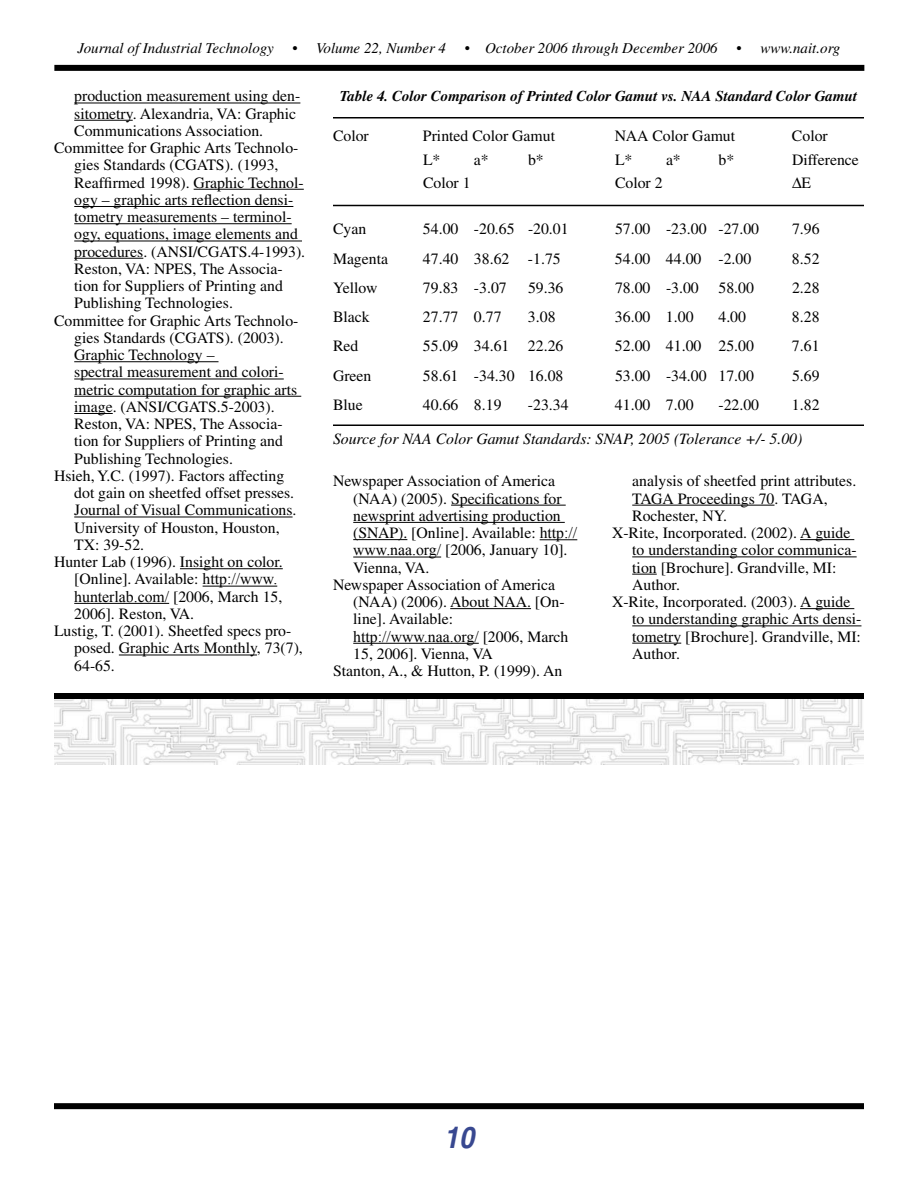
<style>
.page{position:relative;width:918px;height:1188px;background:#fff}
.page>*{position:absolute;margin:0;border:0;box-sizing:border-box;transform-origin:0 0}
.t1{font:italic 700 30px "Helvetica";color:#384890;scale:.9 1}
.REFERENCES{font:15.75px/17.2px "Times";color:#000}
.BODYTEXT{font:15.75px "Times";color:#000}
.BODYTEXT-2{font:italic 15.75px "Times";color:#000}
.t2{font:italic 15px "Times";color:#000}
.t3{font:italic 700 15px "Times";color:#000}
.s1{font-family:"Times New Roman"}
</style>
<div class="page">
<div style="left:54px;top:65px;width:810px;height:6px;background:#000"></div>
<div style="left:54px;top:1103px;width:810px;height:6px;background:#000"></div>
<hr style="left:74px;top:103px;width:226px;height:1px;background:#000">
<hr style="left:74px;top:120px;width:59px;height:1px;background:#000">
<hr style="left:194px;top:189px;width:110px;height:1px;background:#000">
<hr style="left:74px;top:206px;width:219px;height:1px;background:#000">
<hr style="left:74px;top:223px;width:218px;height:1px;background:#000">
<hr style="left:74px;top:241px;width:228px;height:1px;background:#000">
<hr style="left:74px;top:258px;width:69px;height:1px;background:#000">
<hr style="left:74px;top:361px;width:145px;height:1px;background:#000">
<hr style="left:74px;top:379px;width:210px;height:1px;background:#000">
<hr style="left:74px;top:396px;width:227px;height:1px;background:#000">
<hr style="left:74px;top:413px;width:39px;height:1px;background:#000">
<hr style="left:74px;top:517px;width:219px;height:1px;background:#000">
<hr style="left:180px;top:568px;width:103px;height:1px;background:#000">
<hr style="left:203px;top:586px;width:74px;height:1px;background:#000">
<hr style="left:74px;top:603px;width:95px;height:1px;background:#000">
<hr style="left:119px;top:655px;width:138px;height:1px;background:#000">
<hr style="left:333px;top:205px;width:531px;height:1px;background:#000">
<hr style="left:333px;top:117px;width:531px;height:2px;background:#000">
<hr style="left:333px;top:425px;width:531px;height:1px;background:#000">
<hr style="left:451px;top:505px;width:115px;height:1px;background:#000">
<hr style="left:353px;top:522px;width:212px;height:1px;background:#000">
<hr style="left:353px;top:539px;width:54px;height:1px;background:#000">
<hr style="left:540px;top:539px;width:37px;height:1px;background:#000">
<hr style="left:353px;top:557px;width:88px;height:1px;background:#000">
<hr style="left:450px;top:608px;width:81px;height:1px;background:#000">
<hr style="left:353px;top:643px;width:126px;height:1px;background:#000">
<hr style="left:632px;top:505px;width:143px;height:1px;background:#000">
<hr style="left:800px;top:539px;width:54px;height:1px;background:#000">
<hr style="left:632px;top:556px;width:225px;height:1px;background:#000">
<svg style="left:632px;top:574px;width:25px;height:1px"></svg>
<hr style="left:800px;top:608px;width:54px;height:1px;background:#000">
<hr style="left:632px;top:625px;width:229px;height:1px;background:#000">
<hr style="left:632px;top:643px;width:49px;height:1px;background:#000">
<img style="left:54px;top:699px;width:809px;height:65px">
<div style="left:54px;top:693px;width:810px;height:6px;background:#000"></div>
<p class="t2" style="left:78px;top:39px;width:198px">Journal of Industrial Technology</p>
<p class="t2" style="left:293px;top:39px;width:155px">• Volume 22, Number 4</p>
<p class="t2" style="left:465px;top:39px;width:254px">• October 2006 through December 2006</p>
<p class="t2" style="left:736px;top:39px;width:106px">• www.nait.org</p>
<p class="REFERENCES" style="left:74px;top:87px;width:228px">production measurement using den&shy;sitometry. Alexandria, VA: Graphic<br>Communications Association.</p>
<p class="REFERENCES" style="left:74px;top:139px;width:232px;text-indent:-20px">Committee for Graphic Arts Technolo&shy;gies Standards (CGATS). (1993, Reaffirmed 1998). Graphic Technol&shy;ogy – graphic arts reflection densi&shy;tometry measurements – terminol&shy;ogy, equations, image elements and procedures. (ANSI/CGATS.4-1993).<br>Reston, VA: NPES, The Associa&shy;tion for Suppliers of Printing and Publishing Technologies.</p>
<p class="REFERENCES" style="left:74px;top:312px;width:226px;text-indent:-20px">Committee for Graphic Arts Technolo&shy;gies Standards (CGATS). (2003).<br>Graphic Technology –</p>
<p class="REFERENCES" style="left:74px;top:363px;width:225px">spectral measurement and colori&shy;metric computation for graphic arts image. (ANSI/CGATS.5-2003).<br>Reston, VA: NPES, The Associa&shy;tion for Suppliers of Printing and<br>Publishing Technologies.</p>
<p class="REFERENCES" style="left:74px;top:467px;width:224px;text-indent:-20px">Hsieh, Y.C. (1997). Factors affecting dot gain on sheetfed offset presses.<br>Journal of Visual Communications.<br>University of Houston, Houston,<br>TX: 39-52.</p>
<p class="REFERENCES" style="left:74px;top:553px;width:210px;text-indent:-20px">Hunter Lab (1996). Insight on color. [Online]. Available: <span class="s1">http://www. hunterlab.com/</span> [2006, March 15,<br>2006]. Reston, VA.</p>
<p class="REFERENCES" style="left:74px;top:622px;width:230px;text-indent:-20px">Lustig, T. (2001). Sheetfed specs pro&shy;posed. Graphic Arts Monthly, 73(7),<br>64-65.</p>
<p class="t3" style="left:340px;top:87px;width:519px">Table 4. Color Comparison of Printed Color Gamut vs. NAA Standard Color Gamut</p>
<p class="BODYTEXT" style="left:333px;top:127px;width:37px">Color</p>
<p class="BODYTEXT" style="left:423px;top:127px;width:134px">Printed Color Gamut</p>
<p class="BODYTEXT" style="left:615px;top:127px;width:122px">NAA Color Gamut</p>
<p class="BODYTEXT" style="left:792px;top:127px;width:37px">Color</p>
<p class="BODYTEXT" style="left:423px;top:150px;width:19px">L*</p>
<p class="BODYTEXT" style="left:474px;top:150px;width:16px">a*</p>
<p class="BODYTEXT" style="left:528px;top:150px;width:17px">b*</p>
<p class="BODYTEXT" style="left:615px;top:150px;width:19px">L*</p>
<p class="BODYTEXT" style="left:666px;top:150px;width:16px">a*</p>
<p class="BODYTEXT" style="left:719px;top:150px;width:17px">b*</p>
<p class="BODYTEXT" style="left:792px;top:150px;width:68px">Difference</p>
<p class="BODYTEXT" style="left:423px;top:174px;width:49px">Color 1</p>
<p class="BODYTEXT" style="left:615px;top:174px;width:49px">Color 2</p>
<p class="BODYTEXT" style="left:792px;top:174px;width:21px">∆E</p>
<p class="BODYTEXT" style="left:333px;top:220px;width:35px">Cyan</p>
<p class="BODYTEXT" style="left:423px;top:220px;width:147px">54.00 -20.65 -20.01</p>
<p class="BODYTEXT" style="left:615px;top:220px;width:146px">57.00 -23.00 -27.00</p>
<p class="BODYTEXT" style="left:792px;top:220px;width:29px">7.96</p>
<p class="BODYTEXT" style="left:333px;top:249px;width:57px">Magenta</p>
<p class="BODYTEXT" style="left:423px;top:249px;width:139px">47.40 38.62 -1.75</p>
<p class="BODYTEXT" style="left:615px;top:249px;width:138px">54.00 44.00 -2.00</p>
<p class="BODYTEXT" style="left:792px;top:249px;width:29px">8.52</p>
<p class="BODYTEXT" style="left:333px;top:279px;width:46px">Yellow</p>
<p class="BODYTEXT" style="left:423px;top:279px;width:85px">79.83 -3.07</p>
<p class="BODYTEXT" style="left:528px;top:279px;width:37px">59.36</p>
<p class="BODYTEXT" style="left:615px;top:279px;width:85px">78.00 -3.00</p>
<p class="BODYTEXT" style="left:718px;top:279px;width:37px">58.00</p>
<p class="BODYTEXT" style="left:792px;top:279px;width:29px">2.28</p>
<p class="BODYTEXT" style="left:333px;top:308px;width:38px">Black</p>
<p class="BODYTEXT" style="left:423px;top:308px;width:80px">27.77 0.77</p>
<p class="BODYTEXT" style="left:528px;top:308px;width:29px">3.08</p>
<p class="BODYTEXT" style="left:615px;top:308px;width:80px">36.00 1.00</p>
<p class="BODYTEXT" style="left:718px;top:308px;width:29px">4.00</p>
<p class="BODYTEXT" style="left:792px;top:308px;width:29px">8.28</p>
<p class="BODYTEXT" style="left:333px;top:337px;width:27px">Red</p>
<p class="BODYTEXT" style="left:423px;top:337px;width:142px">55.09 34.61 22.26</p>
<p class="BODYTEXT" style="left:615px;top:337px;width:140px">52.00 41.00 25.00</p>
<p class="BODYTEXT" style="left:792px;top:337px;width:29px">7.61</p>
<p class="BODYTEXT" style="left:333px;top:366px;width:40px">Green</p>
<p class="BODYTEXT" style="left:423px;top:366px;width:142px">58.61 -34.30 16.08</p>
<p class="BODYTEXT" style="left:615px;top:366px;width:140px">53.00 -34.00 17.00</p>
<p class="BODYTEXT" style="left:792px;top:366px;width:29px">5.69</p>
<p class="BODYTEXT" style="left:333px;top:396px;width:31px">Blue</p>
<p class="BODYTEXT" style="left:423px;top:396px;width:80px">40.66 8.19</p>
<p class="BODYTEXT" style="left:528px;top:396px;width:42px">-23.34</p>
<p class="BODYTEXT" style="left:615px;top:396px;width:80px">41.00 7.00</p>
<p class="BODYTEXT" style="left:718px;top:396px;width:42px">-22.00</p>
<p class="BODYTEXT" style="left:792px;top:396px;width:29px">1.82</p>
<p class="BODYTEXT-2" style="left:333px;top:430px;width:471px">Source for NAA Color Gamut Standards: SNAP, 2005 (Tolerance +/- 5.00)</p>
<p class="REFERENCES" style="left:353px;top:472px;width:226px;text-indent:-20px">Newspaper Association of America (NAA) (2005). Specifications for newsprint advertising production (SNAP). [Online]. Available: <span class="s1">http:// www.naa.org/</span> [2006, January 10].<br>Vienna, VA.</p>
<p class="REFERENCES" style="left:353px;top:576px;width:213px;text-indent:-20px">Newspaper Association of America (NAA) (2006). About NAA. [On&shy;line]. Available:</p>
<p class="REFERENCES" style="left:353px;top:628px;width:217px"><span class="s1">http://www.naa.org/</span> [2006, March<br>15, 2006]. Vienna, VA</p>
<p class="REFERENCES" style="left:333px;top:662px;width:231px">Stanton, A., &amp; Hutton, P. (1999). An</p>
<p class="REFERENCES" style="left:632px;top:472px;width:226px">analysis of sheetfed print attributes.<br>TAGA Proceedings 70. TAGA,<br>Rochester, NY.</p>
<p class="REFERENCES" style="left:632px;top:524px;width:226px;text-indent:-20px">X-Rite, Incorporated. (2002). A guide to understanding color communica&shy;tion [Brochure]. Grandville, MI:<br>Author.</p>
<p class="REFERENCES" style="left:632px;top:593px;width:231px;text-indent:-20px">X-Rite, Incorporated. (2003). A guide to understanding graphic Arts densi&shy;tometry [Brochure]. Grandville, MI:<br>Author.</p>
<h1 class="t1" style="left:444px;top:1119px;width:35px">10</h1>
</div>
